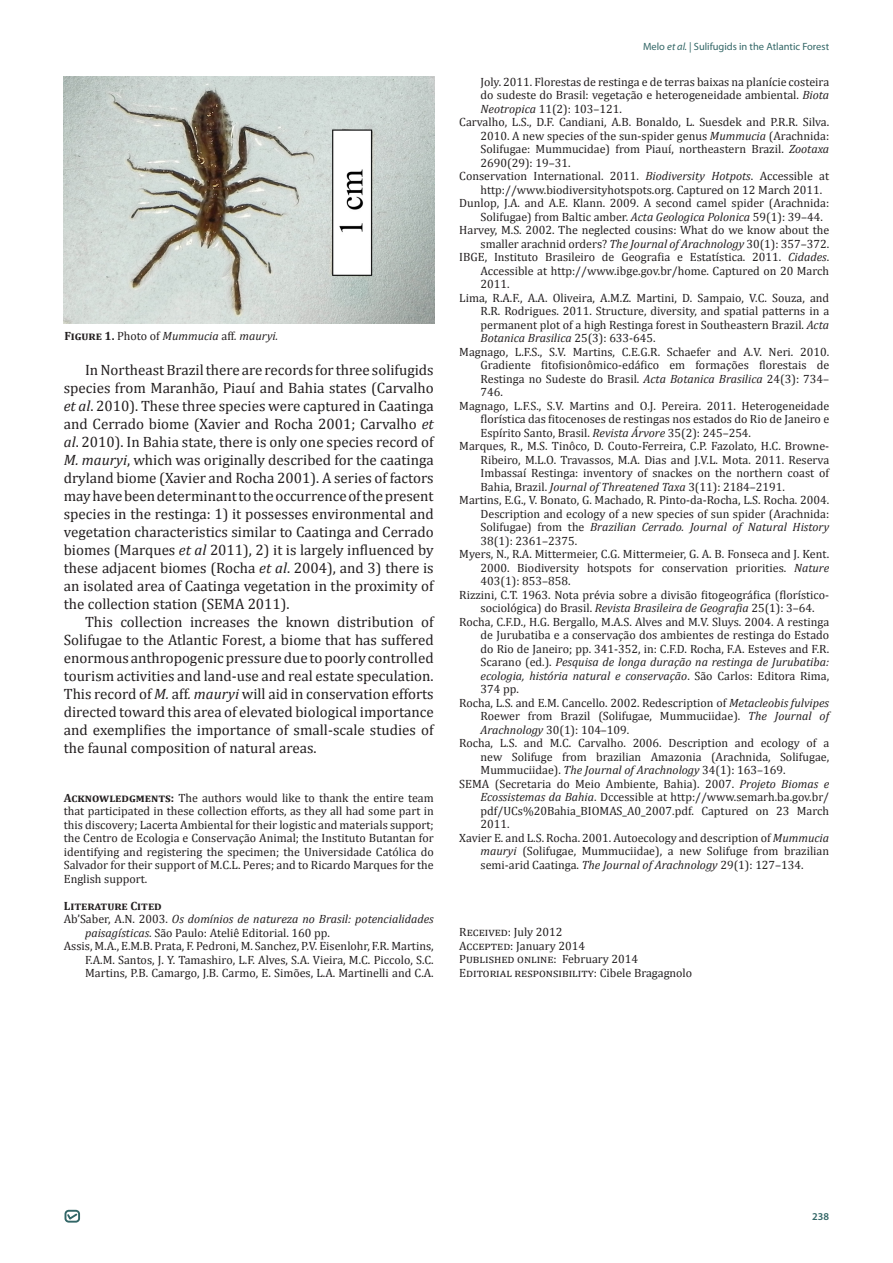
<style>
.page{position:relative;width:893px;height:1263px;background:#fff}
.page>*{position:absolute;margin:0;border:0;box-sizing:border-box;transform-origin:0 0}
.t1{font:15px/18px "Cambria";color:#231f20;text-align:justify}
.Default{font:12px/13.5px "Cambria";color:#231f20;text-align:justify}
.t2{font:italic 12px/13.5px "Cambria";color:#231f20}
.t3{font:700 12px "Cambria";color:#231f20}
.t4{font:10.5px "Myriad Pro";color:#336767}
.t5{font:600 10.5px "Myriad Pro";color:#336767}
.s1{font-weight:700;font-style:normal}
.s2{font-style:normal}
.s3{font-style:italic}
.s4{font-weight:700}
</style>
<div class="page">
<div style="left:65px;top:1210px;width:15px;height:12px;border:2px solid #326667;border-radius:3px"></div>
<svg style="left:66px;top:1212px;width:13px;height:9px"></svg>
<img style="left:64px;top:77px;width:370px;height:247px">
<p class="t2" style="left:64px;top:329px;width:215px"><span class="s1">Figure 1.</span> <span class="s2">Photo of</span> Mummucia <span class="s2">aff</span>. mauryi.</p>
<p class="t1" style="left:64px;top:361px;width:371px;text-indent:21px">In Northeast Brazil there are records for three solifugids species from Maranhão, Piauí and Bahia states (Carvalho <span class="s3">et al</span>. 2010). These three species were captured in Caatinga and Cerrado biome (Xavier and Rocha 2001; Carvalho <span class="s3">et al</span>. 2010). In Bahia state, there is only one species record of <span class="s3">M. mauryi</span>, which was originally described for the caatinga dryland biome (Xavier and Rocha 2001). A series of factors may have been determinant to the occurrence of the present species in the restinga: 1) it possesses environmental and vegetation characteristics similar to Caatinga and Cerrado biomes (Marques <span class="s3">et al</span> 2011), 2) it is largely influenced by these adjacent biomes (Rocha <span class="s3">et al</span>. 2004), and 3) there is an isolated area of Caatinga vegetation in the proximity of the collection station (SEMA 2011).</p>
<p class="t1" style="left:64px;top:613px;width:371px;text-indent:21px">This collection increases the known distribution of Solifugae to the Atlantic Forest, a biome that has suffered enormous anthropogenic pressure due to poorly controlled tourism activities and land-use and real estate speculation.<br>This record of <span class="s3">M.</span> aff<span class="s3">. mauryi</span> will aid in conservation efforts directed toward this area of elevated biological importance and exemplifies the importance of small-scale studies of the faunal composition of natural areas.</p>
<p class="Default" style="left:64px;top:791px;width:371px"><span class="s4">Acknowledgments:</span> The authors would like to thank the entire team that participated in these collection efforts, as they all had some part in this discovery; Lacerta Ambiental for their logistic and materials support; the Centro de Ecologia e Conservação Animal; the Instituto Butantan for identifying and registering the specimen; the Universidade Católica do Salvador for their support of M.C.L. Peres; and to Ricardo Marques for the English support.</p>
<p class="t3" style="left:64px;top:897px;width:100px">Literature Cited</p>
<p class="t2" style="left:85px;top:912px;width:350px;text-indent:-21px"><span class="s2">Ab’Saber, A.N. 2003.</span> Os domínios de natureza no Brasil: potencialidades paisagísticas<span class="s2">. São Paulo: Ateliê Editorial. 160 pp.</span></p>
<p class="Default" style="left:85px;top:939px;width:350px;text-indent:-21px">Assis, M.A., E.M.B. Prata, F. Pedroni, M. Sanchez, P.V. Eisenlohr, F.R. Martins, F.A.M. Santos, J. Y. Tamashiro, L.F. Alves, S.A. Vieira, M.C. Piccolo, S.C.<br>Martins, P.B. Camargo, J.B. Carmo, E. Simões, L.A. Martinelli and C.A.</p>
<p class="t4" style="left:643px;top:40px;width:188px">Melo <span class="s3">et al.</span> | Sulifugids in the Atlantic Forest</p>
<p class="Default" style="left:481px;top:75px;width:350px">Joly. 2011. Florestas de restinga e de terras baixas na planície costeira do sudeste do Brasil: vegetação e heterogeneidade ambiental. <span class="s3">Biota Neotropica</span> 11(2): 103–121.</p>
<p class="Default" style="left:481px;top:115px;width:350px;text-indent:-21px">Carvalho, L.S., D.F. Candiani, A.B. Bonaldo, L. Suesdek and P.R.R. Silva.<br>2010. A new species of the sun-spider genus <span class="s3">Mummucia</span> (Arachnida:<br>Solifugae: Mummucidae) from Piauí, northeastern Brazil. <span class="s3">Zootaxa </span>2690(29): 19–31.</p>
<p class="Default" style="left:481px;top:169px;width:350px;text-indent:-21px">Conservation International. 2011. <span class="s3">Biodiversity Hotpots</span>. Accessible at http://www.biodiversityhotspots.org. Captured on 12 March 2011.</p>
<p class="Default" style="left:481px;top:196px;width:350px;text-indent:-21px">Dunlop, J.A. and A.E. Klann. 2009. A second camel spider (Arachnida:<br>Solifugae) from Baltic amber. <span class="s3">Acta Geologica Polonica</span> 59(1): 39–44.</p>
<p class="Default" style="left:459px;top:223px;width:371px;text-align:right">Harvey, M.S. 2002. The neglected cousins: What do we know about the smaller arachnid orders? <span class="s3">The Journal of Arachnology</span> 30(1): 357–372.</p>
<p class="Default" style="left:481px;top:250px;width:350px;text-indent:-21px">IBGE, Instituto Brasileiro de Geografia e Estatística. 2011. <span class="s3">Cidades</span>.<br>Accessible at http://www.ibge.gov.br/home. Captured on 20 March 2011.</p>
<p class="Default" style="left:481px;top:291px;width:350px;text-indent:-21px">Lima, R.A.F., A.A. Oliveira, A.M.Z. Martini, D. Sampaio, V.C. Souza, and R.R. Rodrigues. 2011. Structure, diversity, and spatial patterns in a permanent plot of a high Restinga forest in Southeastern Brazil. <span class="s3">Acta Botanica Brasilica</span> 25(3): 633-645.</p>
<p class="Default" style="left:481px;top:345px;width:350px;text-indent:-21px">Magnago, L.F.S., S.V. Martins, C.E.G.R. Schaefer and A.V. Neri. 2010.<br>Gradiente fitofisionômico-edáfico em formações florestais de Restinga no Sudeste do Brasil. <span class="s3">Acta Botanica Brasilica</span> 24(3): 734– 746.</p>
<p class="Default" style="left:481px;top:399px;width:350px;text-indent:-21px">Magnago, L.F.S., S.V. Martins and O.J. Pereira. 2011. Heterogeneidade florística das fitocenoses de restingas nos estados do Rio de Janeiro e Espírito Santo, Brasil. <span class="s3">Revista Árvore</span> 35(2): 245–254.</p>
<p class="Default" style="left:481px;top:439px;width:350px;text-indent:-21px">Marques, R., M.S. Tinôco, D. Couto-Ferreira, C.P. Fazolato, H.C. Browne-Ribeiro, M.L.O. Travassos, M.A. Dias and J.V.L. Mota. 2011. Reserva Imbassaí Restinga: inventory of snackes on the northern coast of Bahia, Brazil. <span class="s3">Journal of Threatened Taxa</span> 3(11): 2184–2191.</p>
<p class="Default" style="left:481px;top:493px;width:350px;text-indent:-21px">Martins, E.G., V. Bonato, G. Machado, R. Pinto-da-Rocha, L.S. Rocha. 2004.<br>Description and ecology of a new species of sun spider (Arachnida:<br>Solifugae) from the <span class="s3">Brazilian Cerrado. Journal of Natural History </span>38(1): 2361–2375.</p>
<p class="Default" style="left:481px;top:547px;width:350px;text-indent:-21px">Myers, N., R.A. Mittermeier, C.G. Mittermeier, G. A. B. Fonseca and J. Kent.<br>2000. Biodiversity hotspots for conservation priorities. <span class="s3">Nature </span>403(1): 853–858.</p>
<p class="Default" style="left:459px;top:588px;width:371px;text-align:center">Rizzini, C.T. 1963. Nota prévia sobre a divisão fitogeográfica (florístico&shy;sociológica) do Brasil. <span class="s3">Revista Brasileira de Geografia</span> 25(1): 3–64.</p>
<p class="Default" style="left:481px;top:615px;width:350px;text-indent:-21px">Rocha, C.F.D., H.G. Bergallo, M.A.S. Alves and M.V. Sluys. 2004. A restinga de Jurubatiba e a conservação dos ambientes de restinga do Estado do Rio de Janeiro; pp. 341-352, in: C.F.D. Rocha, F.A. Esteves and F.R.<br>Scarano (ed.). <span class="s3">Pesquisa de longa duração na restinga de Jurubatiba: ecologia, história natural e conservação</span>. São Carlos: Editora Rima, 374 pp.</p>
<p class="Default" style="left:481px;top:696px;width:350px;text-indent:-21px">Rocha, L.S. and E.M. Cancello. 2002. Redescription of <span class="s3">Metacleobis fulvipes </span>Roewer from Brazil (Solifugae, Mummuciidae). <span class="s3">The Journal of Arachnology</span> 30(1): 104–109.</p>
<p class="Default" style="left:481px;top:736px;width:350px;text-indent:-21px">Rocha, L.S. and M.C. Carvalho. 2006. Description and ecology of a new Solifuge from brazilian Amazonia (Arachnida, Solifugae, Mummuciidae). <span class="s3">The Journal of Arachnology</span> 34(1): 163–169.</p>
<p class="Default" style="left:480px;top:777px;width:350px;text-indent:-21px">SEMA (Secretaria do Meio Ambiente, Bahia). 2007. <span class="s3">Projeto Biomas e Ecossistemas da Bahia</span>. Dccessible at http://www.semarh.ba.gov.br/ pdf/UCs%20Bahia_BIOMAS_A0_2007.pdf. Captured on 23 March 2011.</p>
<p class="Default" style="left:480px;top:831px;width:350px;text-indent:-21px">Xavier E. and L.S. Rocha. 2001. Autoecology and description of <span class="s3">Mummucia mauryi</span> (Solifugae, Mummuciidae), a new Solifuge from brazilian semi-arid Caatinga. <span class="s3">The Journal of Arachnology</span> 29(1): 127–134.</p>
<p class="Default" style="left:459px;top:925px;width:105px">Received: July 2012</p>
<p class="Default" style="left:459px;top:939px;width:127px">Accepted: January 2014</p>
<p class="Default" style="left:459px;top:952px;width:180px">Published online: February 2014</p>
<p class="Default" style="left:459px;top:966px;width:235px">Editorial responsibility: Cibele Bragagnolo</p>
<p class="t5" style="left:812px;top:1209px;width:18px">238</p>
</div>
